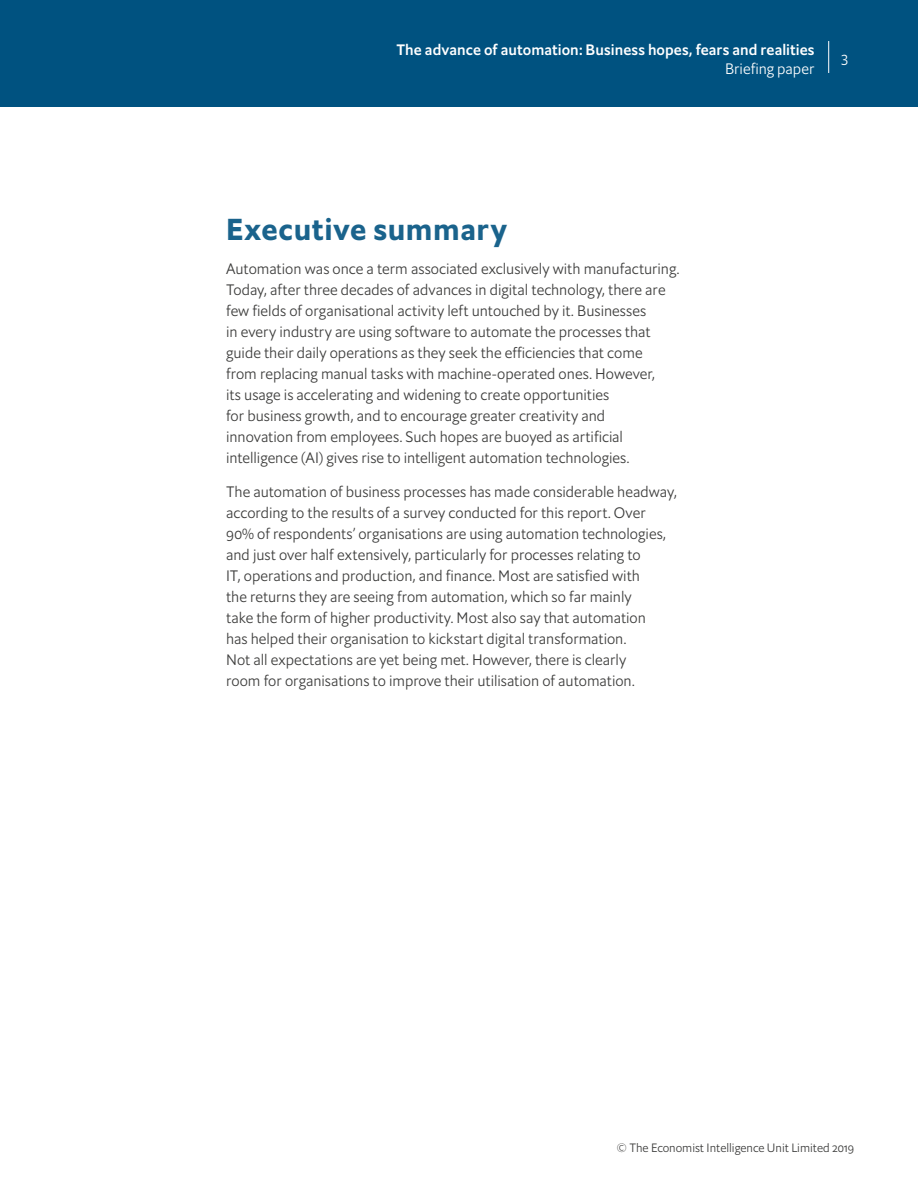
<style>
.page{position:relative;width:918px;height:1188px;background:#fff}
.page>*{position:absolute;margin:0;border:0;box-sizing:border-box;transform-origin:0 0}
.t1{font:700 30px "Econ Sans OS";letter-spacing:.02em;color:#1a638c}
.t2{font:300 15px/21px "Econ Sans OS";color:#3c3c3b}
.t3{font:500 15px "Econ Sans OS";letter-spacing:.005em;color:#fff}
.t4{font:300 15px "Econ Sans OS";color:#fff}
.t5{font:300 12px "Econ Sans OS";color:#3c3c3b}
</style>
<div class="page">
<div style="left:0;top:0;width:918px;height:106px;background:#005280"></div>
<hr style="left:828px;top:41px;width:1px;height:32px;background:#fff">
<p class="t3" style="left:396px;top:40px;width:420px">The advance of automation: Business hopes, fears and realities</p>
<p class="t4" style="left:725px;top:59px;width:91px">Briefing paper</p>
<p class="t4" style="left:841px;top:48px;width:9px">3</p>
<h1 class="t1" style="left:226px;top:210px;width:283px">Executive summary</h1>
<p class="t2" style="left:226px;top:258px;width:455px">Automation was once a term associated exclusively with manufacturing.<br>Today, after three decades of advances in digital technology, there are few fields of organisational activity left untouched by it. Businesses<br>in every industry are using software to automate the processes that guide their daily operations as they seek the efficiencies that come<br>from replacing manual tasks with machine-operated ones. However,<br>its usage is accelerating and widening to create opportunities<br>for business growth, and to encourage greater creativity and<br>innovation from employees. Such hopes are buoyed as artificial intelligence (AI) gives rise to intelligent automation technologies.</p>
<p class="t2" style="left:226px;top:481px;width:452px">The automation of business processes has made considerable headway, according to the results of a survey conducted for this report. Over 90% of respondents’ organisations are using automation technologies, and just over half extensively, particularly for processes relating to<br>IT, operations and production, and finance. Most are satisfied with<br>the returns they are seeing from automation, which so far mainly<br>take the form of higher productivity. Most also say that automation<br>has helped their organisation to kickstart digital transformation.<br>Not all expectations are yet being met. However, there is clearly<br>room for organisations to improve their utilisation of automation.</p>
<p class="t5" style="left:617px;top:1140px;width:239px">© The Economist Intelligence Unit Limited 2019</p>
</div>
